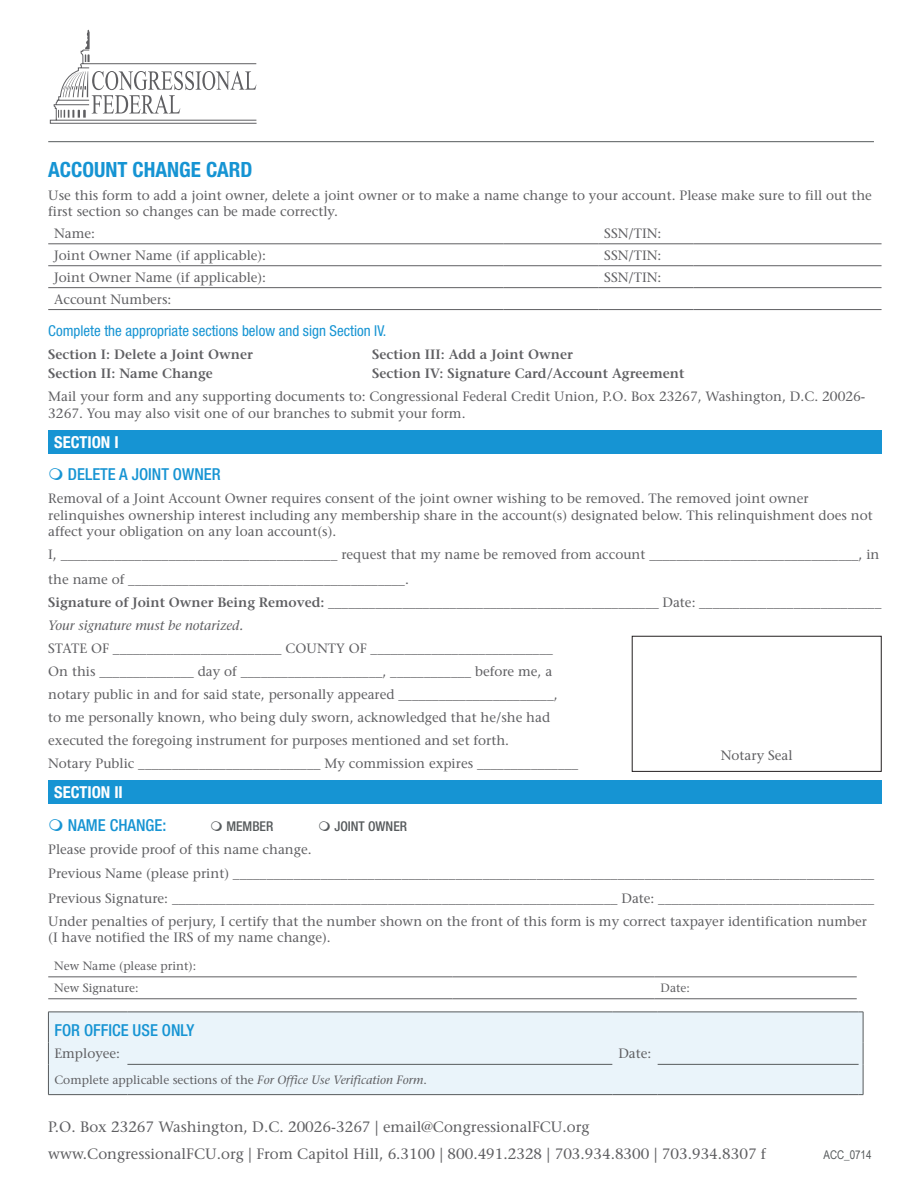
<style>
.page{position:relative;width:918px;height:1188px;background:#fff}
.page>*{position:absolute;margin:0;border:0;box-sizing:border-box;transform-origin:0 0}
.t1{font:700 condensed 21px "Helvetica Neue LT Std";color:#1694d3}
.t2{font:500 condensed 16.5px "Helvetica Neue LT Std";color:#1694d3}
.t3{font:700 condensed 16.5px "Helvetica Neue LT Std";color:#fff}
.t4{font:15px "Stone Serif LT";color:#5f5f62}
.t5{font:condensed 15px "Helvetica Neue LT Std";color:#1694d3}
.t6{font:13.5px/16.2px "Stone Serif LT";color:#5f5f62}
.t7{font:600 13.5px "Stone Serif LT";color:#5f5f62}
.t8{font:italic 13.5px "Stone Serif LT";color:#5f5f62}
.t9{font:500 condensed 13.5px "Helvetica Neue LT Std";color:#565a5c}
.t10{font:12px "Stone Serif LT";color:#5f5f62}
.t11{font:12px "Arial Narrow";color:#565a5c}
.s1{font-weight:600}
.s2{font-style:italic}
</style>
<div class="page">
<svg style="left:49px;top:30px;width:208px;height:94px"></svg>
<hr style="left:48px;top:141px;width:826px;height:1px;background:#565a5c">
<hr style="left:48px;top:265px;width:455px;height:1px;background:#5f5f62">
<hr style="left:503px;top:265px;width:95px;height:1px;background:#5f5f62">
<hr style="left:598px;top:265px;width:95px;height:1px;background:#5f5f62">
<hr style="left:693px;top:265px;width:189px;height:1px;background:#5f5f62">
<hr style="left:48px;top:287px;width:455px;height:1px;background:#5f5f62">
<hr style="left:503px;top:287px;width:95px;height:1px;background:#5f5f62">
<hr style="left:598px;top:287px;width:95px;height:1px;background:#5f5f62">
<hr style="left:693px;top:287px;width:189px;height:1px;background:#5f5f62">
<hr style="left:48px;top:309px;width:455px;height:1px;background:#5f5f62">
<hr style="left:503px;top:309px;width:95px;height:1px;background:#5f5f62">
<hr style="left:598px;top:309px;width:95px;height:1px;background:#5f5f62">
<hr style="left:693px;top:309px;width:189px;height:1px;background:#5f5f62">
<hr style="left:48px;top:244px;width:455px;height:1px;background:#5f5f62">
<hr style="left:503px;top:244px;width:95px;height:1px;background:#5f5f62">
<hr style="left:598px;top:244px;width:95px;height:1px;background:#5f5f62">
<hr style="left:693px;top:244px;width:189px;height:1px;background:#5f5f62">
<div style="left:48px;top:430px;width:833px;height:24px;background:#1694d3"></div>
<div style="left:48px;top:781px;width:833px;height:23px;background:#1694d3"></div>
<hr style="left:48px;top:977px;width:404px;height:1px;background:#5f5f62">
<hr style="left:452px;top:977px;width:203px;height:1px;background:#5f5f62">
<hr style="left:655px;top:977px;width:202px;height:1px;background:#5f5f62">
<hr style="left:48px;top:999px;width:404px;height:1px;background:#5f5f62">
<hr style="left:452px;top:999px;width:203px;height:1px;background:#5f5f62">
<hr style="left:655px;top:999px;width:202px;height:1px;background:#5f5f62">
<div style="left:49px;top:1013px;width:814px;height:81px;background:#eaf4fa"></div>
<svg style="left:863px;top:1042px;width:1px;height:22px"></svg>
<hr style="left:48px;top:1064px;width:1px;height:30px;background:#565a5c">
<hr style="left:127px;top:1064px;width:485px;height:1px;background:#565a5c">
<hr style="left:658px;top:1064px;width:201px;height:1px;background:#565a5c">
<hr style="left:863px;top:1064px;width:1px;height:30px;background:#565a5c">
<hr style="left:48px;top:1094px;width:79px;height:1px;background:#565a5c">
<hr style="left:127px;top:1094px;width:485px;height:1px;background:#565a5c">
<hr style="left:612px;top:1094px;width:46px;height:1px;background:#565a5c">
<hr style="left:658px;top:1094px;width:201px;height:1px;background:#565a5c">
<hr style="left:48px;top:1012px;width:79px;height:1px;background:#565a5c">
<hr style="left:48px;top:1012px;width:1px;height:30px;background:#565a5c">
<hr style="left:127px;top:1012px;width:485px;height:1px;background:#565a5c">
<hr style="left:612px;top:1012px;width:46px;height:1px;background:#565a5c">
<hr style="left:658px;top:1012px;width:201px;height:1px;background:#565a5c">
<hr style="left:863px;top:1012px;width:1px;height:30px;background:#565a5c">
<svg style="left:48px;top:1042px;width:1px;height:22px"></svg>
<div style="left:632px;top:636px;width:249px;height:136px;border:1px solid #231f20"></div>
<p class="t1" style="left:48px;top:157px;width:206px">ACCOUNT CHANGE CARD</p>
<p class="t6" style="left:48px;top:187px;width:825px">Use this form to add a joint owner, delete a joint owner or to make a name change to your account. Please make sure to fill out the first section so changes can be made correctly.</p>
<p class="t6" style="left:54px;top:225px;width:42px">Name:</p>
<p class="t6" style="left:604px;top:225px;width:59px">SSN/TIN:</p>
<p class="t6" style="left:54px;top:247px;width:213px">Joint Owner Name (if applicable):</p>
<p class="t6" style="left:604px;top:247px;width:59px">SSN/TIN:</p>
<p class="t6" style="left:54px;top:269px;width:213px">Joint Owner Name (if applicable):</p>
<p class="t6" style="left:604px;top:269px;width:59px">SSN/TIN:</p>
<p class="t6" style="left:54px;top:291px;width:119px">Account Numbers:</p>
<p class="t5" style="left:48px;top:322px;width:340px">Complete the appropriate sections below and sign Section IV.</p>
<p class="t7" style="left:48px;top:346px;width:206px">Section I: Delete a Joint Owner</p>
<p class="t7" style="left:372px;top:346px;width:202px">Section III: Add a Joint Owner</p>
<p class="t7" style="left:48px;top:366px;width:166px">Section II: Name Change</p>
<p class="t7" style="left:372px;top:366px;width:314px">Section IV: Signature Card/Account Agreement</p>
<p class="t6" style="left:48px;top:389px;width:819px">Mail your form and any supporting documents to: Congressional Federal Credit Union, P.O. Box 23267, Washington, D.C. 20026-<br>3267. You may also visit one of our branches to submit your form.</p>
<p class="t3" style="left:54px;top:432px;width:66px">SECTION I</p>
<p class="t2" style="left:68px;top:465px;width:154px">DELETE A JOINT OWNER</p>
<p class="t6" style="left:48px;top:491px;width:826px">Removal of a Joint Account Owner requires consent of the joint owner wishing to be removed. The removed joint owner relinquishes ownership interest including any membership share in the account(s) designated below. This relinquishment does not affect your obligation on any loan account(s).</p>
<p class="t6" style="left:48px;top:541px;width:833px;line-height:25.5px">I, _________________________________________ request that my name be removed from account _______________________________, in the name of _________________________________________.</p>
<p class="t6" style="left:48px;top:594px;width:835px"><span class="s1">Signature of Joint Owner Being Removed:</span> _________________________________________________ Date: ___________________________</p>
<p class="t8" style="left:48px;top:618px;width:197px">Your signature must be notarized.</p>
<p class="t6" style="left:48px;top:640px;width:506px">STATE OF _________________________ COUNTY OF ___________________________</p>
<p class="t6" style="left:48px;top:663px;width:506px">On this ______________ day of _____________________, ____________ before me, a</p>
<p class="t6" style="left:48px;top:686px;width:511px">notary public in and for said state, personally appeared _______________________,</p>
<p class="t6" style="left:48px;top:709px;width:503px">to me personally known, who being duly sworn, acknowledged that he/she had</p>
<p class="t6" style="left:48px;top:732px;width:462px">executed the foregoing instrument for purposes mentioned and set forth.</p>
<p class="t6" style="left:48px;top:755px;width:532px">Notary Public ___________________________ My commission expires _______________</p>
<p class="t3" style="left:54px;top:782px;width:70px">SECTION II</p>
<p class="t2" style="left:68px;top:815px;width:100px">NAME CHANGE:</p>
<p class="t9" style="left:226px;top:818px;width:48px">MEMBER</p>
<p class="t9" style="left:334px;top:818px;width:74px">JOINT OWNER</p>
<p class="t6" style="left:48px;top:841px;width:265px">Please provide proof of this name change.</p>
<p class="t6" style="left:48px;top:866px;width:827px">Previous Name (please print) _______________________________________________________________________________________________</p>
<p class="t6" style="left:48px;top:890px;width:828px">Previous Signature: __________________________________________________________________ Date: ________________________________</p>
<p class="t6" style="left:48px;top:913px;width:820px">Under penalties of perjury, I certify that the number shown on the front of this form is my correct taxpayer identification number (I have notified the IRS of my name change).</p>
<p class="t10" style="left:54px;top:959px;width:144px">New Name (please print):</p>
<p class="t10" style="left:54px;top:981px;width:86px">New Signature:</p>
<p class="t10" style="left:661px;top:981px;width:31px">Date:</p>
<p class="t2" style="left:54px;top:1021px;width:141px">FOR OFFICE USE ONLY</p>
<p class="t6" style="left:54px;top:1046px;width:67px">Employee:</p>
<p class="t6" style="left:618px;top:1046px;width:35px">Date:</p>
<p class="t10" style="left:54px;top:1073px;width:374px">Complete applicable sections of the <span class="s2">For Office Use Verification Form</span>.</p>
<p class="t6" style="left:721px;top:747px;width:73px">Notary Seal</p>
<p class="t4" style="left:48px;top:1118px;width:543px">P.O. Box 23267 Washington, D.C. 20026-3267 | email@CongressionalFCU.org</p>
<p class="t4" style="left:48px;top:1145px;width:719px">www.CongressionalFCU.org | From Capitol Hill, 6.3100 | 800.491.2328 | 703.934.8300 | 703.934.8307 f</p>
<p class="t11" style="left:823px;top:1146px;width:50px">ACC_0714</p>
</div>
